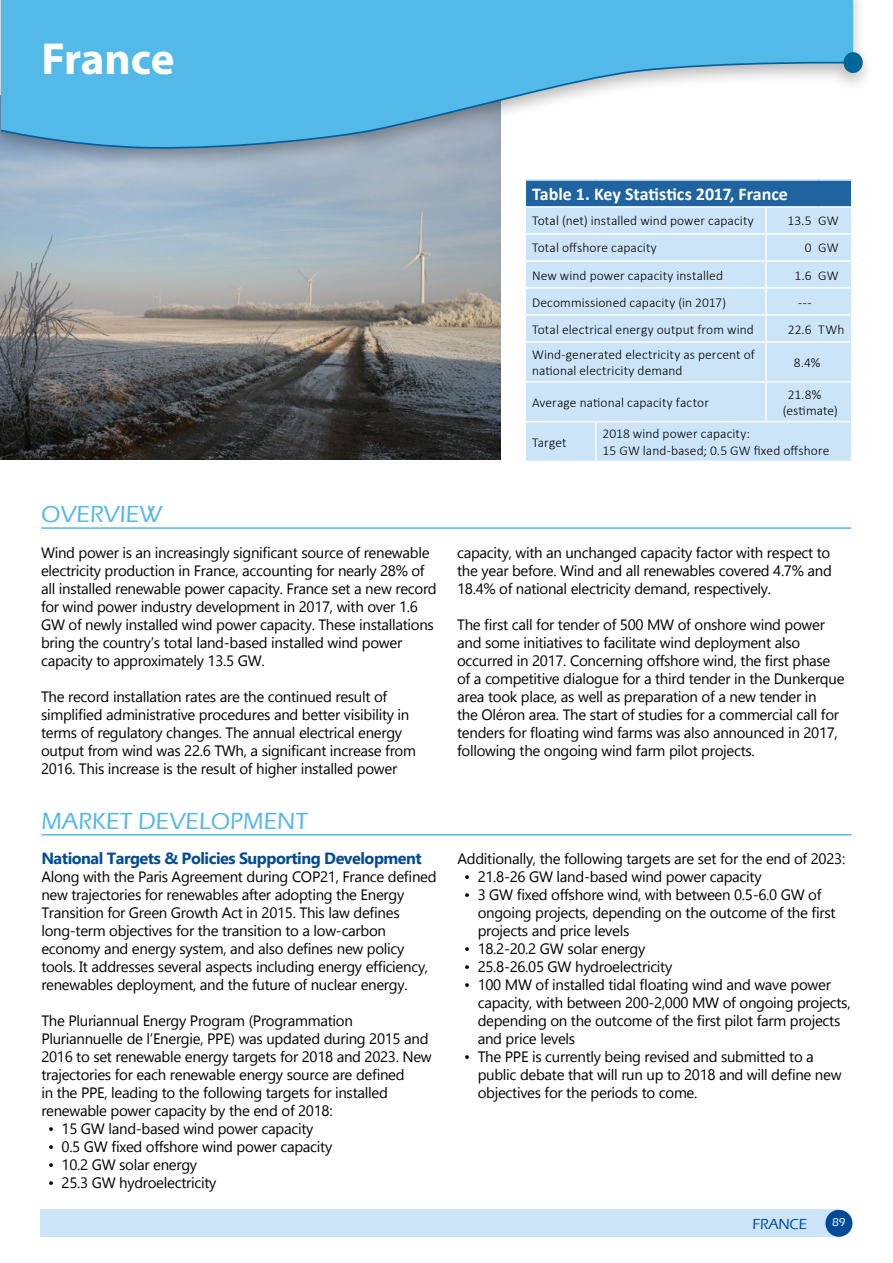
<style>
.page{position:relative;width:893px;height:1263px;background:#fff}
.page>*{position:absolute;margin:0;border:0;box-sizing:border-box;transform-origin:0 0}
.t1{font:700 45px "Myriad Pro";letter-spacing:-.01em;color:#fff}
.t2{font:500 24px "Eras ITC";color:#53b7e8}
.t3{font:700 18px "Calibri";letter-spacing:-.005em;color:#fff}
.t4{font:700 16.2px "Gadugi";letter-spacing:-.03em;color:#004a98}
.t5{font:15px/18px "Gadugi";letter-spacing:-.02em;color:#000}
.t6{font:500 15px "Eras ITC";letter-spacing:-.02em;color:#004a98}
.t7{font:300 13.5px/16.2px "Calibri";letter-spacing:.005em;color:#000}
.t8{font:500 12px "Eras ITC";color:#fff}
</style>
<div class="page">
<img style="left:0;top:170px;width:500px;height:290px">
<hr style="left:41px;top:527px;width:810px;height:2px;background:#53b7e8">
<hr style="left:41px;top:834px;width:810px;height:1px;background:#53b7e8">
<div style="left:525px;top:180px;width:327px;height:27px;background:#1f63a1"></div>
<div style="left:526px;top:208px;width:325px;height:253px;background:#cce4f7"></div>
<hr style="left:525px;top:233px;width:71px;height:2px;background:#fff">
<hr style="left:596px;top:233px;width:170px;height:2px;background:#fff">
<hr style="left:525px;top:260px;width:71px;height:2px;background:#fff">
<hr style="left:596px;top:260px;width:170px;height:2px;background:#fff">
<hr style="left:525px;top:287px;width:71px;height:2px;background:#fff">
<hr style="left:596px;top:287px;width:170px;height:2px;background:#fff">
<hr style="left:525px;top:314px;width:71px;height:2px;background:#fff">
<hr style="left:596px;top:314px;width:170px;height:2px;background:#fff">
<hr style="left:525px;top:341px;width:71px;height:2px;background:#fff">
<hr style="left:596px;top:341px;width:170px;height:2px;background:#fff">
<hr style="left:595px;top:422px;width:2px;height:39px;background:#fff">
<hr style="left:525px;top:206px;width:71px;height:2px;background:#fff">
<hr style="left:596px;top:206px;width:170px;height:2px;background:#fff">
<hr style="left:525px;top:179px;width:71px;height:2px;background:#fff">
<hr style="left:596px;top:179px;width:170px;height:2px;background:#fff">
<hr style="left:766px;top:179px;width:52px;height:2px;background:#fff">
<hr style="left:818px;top:179px;width:34px;height:2px;background:#fff">
<svg style="left:525px;top:181px;width:1px;height:26px"></svg>
<hr style="left:525px;top:381px;width:71px;height:1px;background:#fff">
<hr style="left:596px;top:381px;width:170px;height:1px;background:#fff">
<hr style="left:525px;top:421px;width:71px;height:1px;background:#fff">
<hr style="left:596px;top:421px;width:170px;height:1px;background:#fff">
<hr style="left:766px;top:206px;width:52px;height:2px;background:#fff">
<hr style="left:818px;top:206px;width:34px;height:2px;background:#fff">
<hr style="left:766px;top:233px;width:52px;height:2px;background:#fff">
<hr style="left:818px;top:233px;width:34px;height:2px;background:#fff">
<hr style="left:766px;top:260px;width:52px;height:2px;background:#fff">
<hr style="left:818px;top:260px;width:34px;height:2px;background:#fff">
<hr style="left:766px;top:287px;width:52px;height:2px;background:#fff">
<hr style="left:818px;top:287px;width:34px;height:2px;background:#fff">
<hr style="left:766px;top:314px;width:52px;height:2px;background:#fff">
<svg style="left:765px;top:208px;width:1px;height:133px"></svg>
<hr style="left:818px;top:314px;width:34px;height:2px;background:#fff">
<svg style="left:851px;top:181px;width:1px;height:26px"></svg>
<hr style="left:766px;top:341px;width:52px;height:2px;background:#fff">
<hr style="left:765px;top:343px;width:1px;height:38px;background:#fff">
<hr style="left:818px;top:341px;width:34px;height:2px;background:#fff">
<hr style="left:766px;top:381px;width:52px;height:1px;background:#fff">
<hr style="left:765px;top:382px;width:1px;height:39px;background:#fff">
<hr style="left:818px;top:381px;width:34px;height:1px;background:#fff">
<hr style="left:766px;top:421px;width:52px;height:1px;background:#fff">
<hr style="left:818px;top:421px;width:34px;height:1px;background:#fff">
<div style="left:40px;top:1210px;width:799px;height:27px;background:#cce4f7"></div>
<div style="left:825px;top:1210px;width:27px;height:27px;background:#004a98;border-radius:50%"></div>
<div style="left:0;top:0;width:876px;height:170px;background:#000;opacity:.3"></div>
<div style="left:1px;top:0;width:852px;height:59px;background:#52b9e9"></div>
<div style="left:843px;top:52px;width:20px;height:21px;background:#016799;border-radius:50%"></div>
<svg style="left:1px;top:59px;width:853px;height:92px"></svg>
<h1 class="t1" style="left:41px;top:30px;width:135px">France</h1>
<h2 class="t2" style="left:41px;top:501px;width:123px">OVERVIEW</h2>
<p class="t5" style="left:41px;top:544px;width:397px">Wind power is an increasingly significant source of renewable electricity production in France, accounting for nearly 28% of all installed renewable power capacity. France set a new record for wind power industry development in 2017, with over 1.6<br>GW of newly installed wind power capacity. These installations bring the country’s total land-based installed wind power capacity to approximately 13.5 GW.</p>
<p class="t5" style="left:41px;top:688px;width:376px">The record installation rates are the continued result of simplified administrative procedures and better visibility in terms of regulatory changes. The annual electrical energy output from wind was 22.6 TWh, a significant increase from 2016. This increase is the result of higher installed power</p>
<h2 class="t2" style="left:41px;top:807px;width:268px">MARKET DEVELOPMENT</h2>
<p class="t4" style="left:41px;top:849px;width:382px">National Targets &amp; Policies Supporting Development</p>
<p class="t5" style="left:41px;top:868px;width:397px">Along with the Paris Agreement during COP21, France defined new trajectories for renewables after adopting the Energy Transition for Green Growth Act in 2015. This law defines long-term objectives for the transition to a low-carbon economy and energy system, and also defines new policy tools. It addresses several aspects including energy efficiency, renewables deployment, and the future of nuclear energy.</p>
<p class="t5" style="left:41px;top:1012px;width:392px">The Pluriannual Energy Program (Programmation Pluriannuelle de l’Energie, PPE) was updated during 2015 and 2016 to set renewable energy targets for 2018 and 2023. New trajectories for each renewable energy source are defined<br>in the PPE, leading to the following targets for installed renewable power capacity by the end of 2018:</p>
<p class="t5" style="left:48px;top:1120px;width:267px">• 15 GW land-based wind power capacity</p>
<p class="t5" style="left:48px;top:1138px;width:286px">• 0.5 GW fixed offshore wind power capacity</p>
<p class="t5" style="left:48px;top:1156px;width:151px">• 10.2 GW solar energy</p>
<p class="t5" style="left:48px;top:1174px;width:170px">• 25.3 GW hydroelectricity</p>
<p class="t3" style="left:532px;top:181px;width:257px">Table 1. Key Statistics 2017, France</p>
<p class="t7" style="left:532px;top:213px;width:223px">Total (net) installed wind power capacity</p>
<p class="t7" style="left:787px;top:213px;width:53px">13.5 GW</p>
<p class="t7" style="left:532px;top:240px;width:126px">Total offshore capacity</p>
<p class="t7" style="left:805px;top:240px;width:36px">0 GW</p>
<p class="t7" style="left:532px;top:267px;width:192px">New wind power capacity installed</p>
<p class="t7" style="left:795px;top:267px;width:46px">1.6 GW</p>
<p class="t7" style="left:532px;top:294px;width:196px">Decommissioned capacity (in 2017)</p>
<p class="t7" style="left:798px;top:294px;width:15px">---</p>
<p class="t7" style="left:532px;top:321px;width:223px">Total electrical energy output from wind</p>
<p class="t7" style="left:788px;top:321px;width:58px">22.6 TWh</p>
<p class="t7" style="left:532px;top:346px;width:224px">Wind-generated electricity as percent of national electricity demand</p>
<p class="t7" style="left:794px;top:354px;width:28px">8.4%</p>
<p class="t7" style="left:532px;top:394px;width:178px">Average national capacity factor</p>
<p class="t7" style="left:783px;top:386px;width:57px;text-indent:5px">21.8% (estimate)</p>
<p class="t7" style="left:532px;top:434px;width:36px">Target</p>
<p class="t7" style="left:603px;top:426px;width:228px">2018 wind power capacity:<br>15 GW land-based; 0.5 GW fixed offshore</p>
<p class="t5" style="left:457px;top:544px;width:376px;text-align:justify">capacity, with an unchanged capacity factor with respect to the year before. Wind and all renewables covered 4.7% and 18.4% of national electricity demand, respectively.</p>
<p class="t5" style="left:457px;top:616px;width:389px">The first call for tender of 500 MW of onshore wind power and some initiatives to facilitate wind deployment also occurred in 2017. Concerning offshore wind, the first phase of a competitive dialogue for a third tender in the Dunkerque area took place, as well as preparation of a new tender in<br>the Oléron area. The start of studies for a commercial call for tenders for floating wind farms was also announced in 2017, following the ongoing wind farm pilot projects.</p>
<p class="t5" style="left:457px;top:850px;width:389px">Additionally, the following targets are set for the end of 2023:</p>
<p class="t5" style="left:464px;top:868px;width:299px">• 21.8-26 GW land-based wind power capacity</p>
<p class="t5" style="left:478px;top:886px;width:359px;text-indent:-14px">• 3 GW fixed offshore wind, with between 0.5-6.0 GW of ongoing projects, depending on the outcome of the first projects and price levels</p>
<p class="t5" style="left:464px;top:940px;width:183px">• 18.2-20.2 GW solar energy</p>
<p class="t5" style="left:464px;top:958px;width:210px">• 25.8-26.05 GW hydroelectricity</p>
<p class="t5" style="left:478px;top:976px;width:374px;text-indent:-14px">• 100 MW of installed tidal floating wind and wave power capacity, with between 200-2,000 MW of ongoing projects, depending on the outcome of the first pilot farm projects and price levels</p>
<p class="t5" style="left:478px;top:1048px;width:365px;text-indent:-14px">• The PPE is currently being revised and submitted to a public debate that will run up to 2018 and will define new objectives for the periods to come.</p>
<p class="t6" style="left:753px;top:1215px;width:56px">FRANCE</p>
<p class="t8" style="left:832px;top:1215px;width:15px">89</p>
</div>
